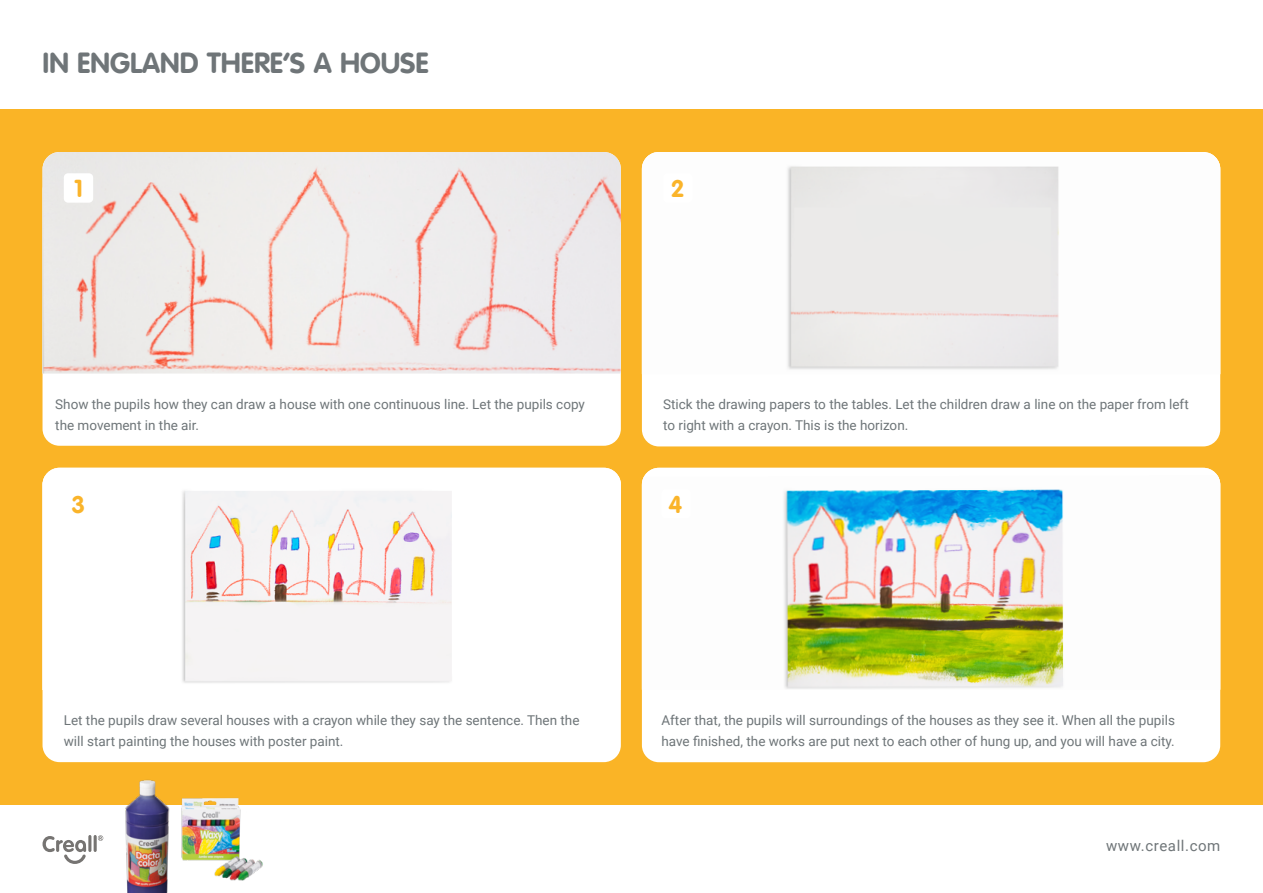
<style>
.page{position:relative;width:1263px;height:893px;background:#fff}
.page>*{position:absolute;margin:0;border:0;box-sizing:border-box;transform-origin:0 0}
.t1{font:700 28.5px "VAG Rounded";color:#6f7578}
.t2{font:700 24px "VAG Rounded";color:#fab42a}
.t3{font:15px "Roboto";letter-spacing:.04em;color:#6f7578}
.t4{font:13.5px/21px "Roboto";color:#6e7578}
</style>
<div class="page">
<div style="left:0;top:109px;width:1263px;height:696px;background:#fab426"></div>
<div style="left:43px;top:173px;width:578px;height:273px;background:#fff;border-radius:17px"></div>
<div style="left:642px;top:152px;width:578px;height:294px;background:#fff;border-radius:17px"></div>
<div style="left:642px;top:468px;width:578px;height:294px;background:#fff;border-radius:17px"></div>
<div style="left:43px;top:468px;width:578px;height:294px;background:#fff;border-radius:17px"></div>
<img style="left:43px;top:152px;width:578px;height:222px">
<img style="left:642px;top:153px;width:578px;height:217px">
<img style="left:642px;top:475px;width:578px;height:214px">
<img style="left:43px;top:476px;width:578px;height:207px">
<div style="left:64px;top:173px;width:29px;height:30px;background:#fff;border-radius:4px"></div>
<div style="left:64px;top:489px;width:29px;height:29px;background:#fff;border-radius:4px"></div>
<div style="left:661px;top:489px;width:30px;height:29px;background:#fff;border-radius:4px"></div>
<div style="left:663px;top:173px;width:29px;height:30px;background:#fff;border-radius:4px"></div>
<hr style="left:88px;top:835px;width:3px;height:17px;background:#767472;border-radius:2px">
<svg style="left:43px;top:836px;width:43px;height:28px"></svg>
<img style="left:94px;top:779px;width:76px;height:114px">
<img style="left:181px;top:798px;width:82px;height:82px">
<h1 class="t1" style="left:43px;top:50px;width:388px">IN ENGLAND THERE’S A HOUSE</h1>
<h2 class="t2" style="left:74px;top:178px;width:10px">1</h2>
<h2 class="t2" style="left:671px;top:178px;width:15px">2</h2>
<p class="t4" style="left:55px;top:393px;width:531px">Show the pupils how they can draw a house with one continuous line. Let the pupils copy the movement in the air.</p>
<p class="t4" style="left:663px;top:393px;width:527px">Stick the drawing papers to the tables. Let the children draw a line on the paper from left to right with a crayon. This is the horizon.</p>
<h2 class="t2" style="left:72px;top:493px;width:15px">3</h2>
<h2 class="t2" style="left:668px;top:493px;width:15px">4</h2>
<p class="t4" style="left:64px;top:709px;width:517px">Let the pupils draw several houses with a crayon while they say the sentence. Then the will start painting the houses with poster paint.</p>
<p class="t4" style="left:661px;top:709px;width:515px">After that, the pupils will surroundings of the houses as they see it. When all the pupils have finished, the works are put next to each other of hung up, and you will have a city.</p>
<p class="t3" style="left:1106px;top:836px;width:116px">www.creall.com</p>
</div>
